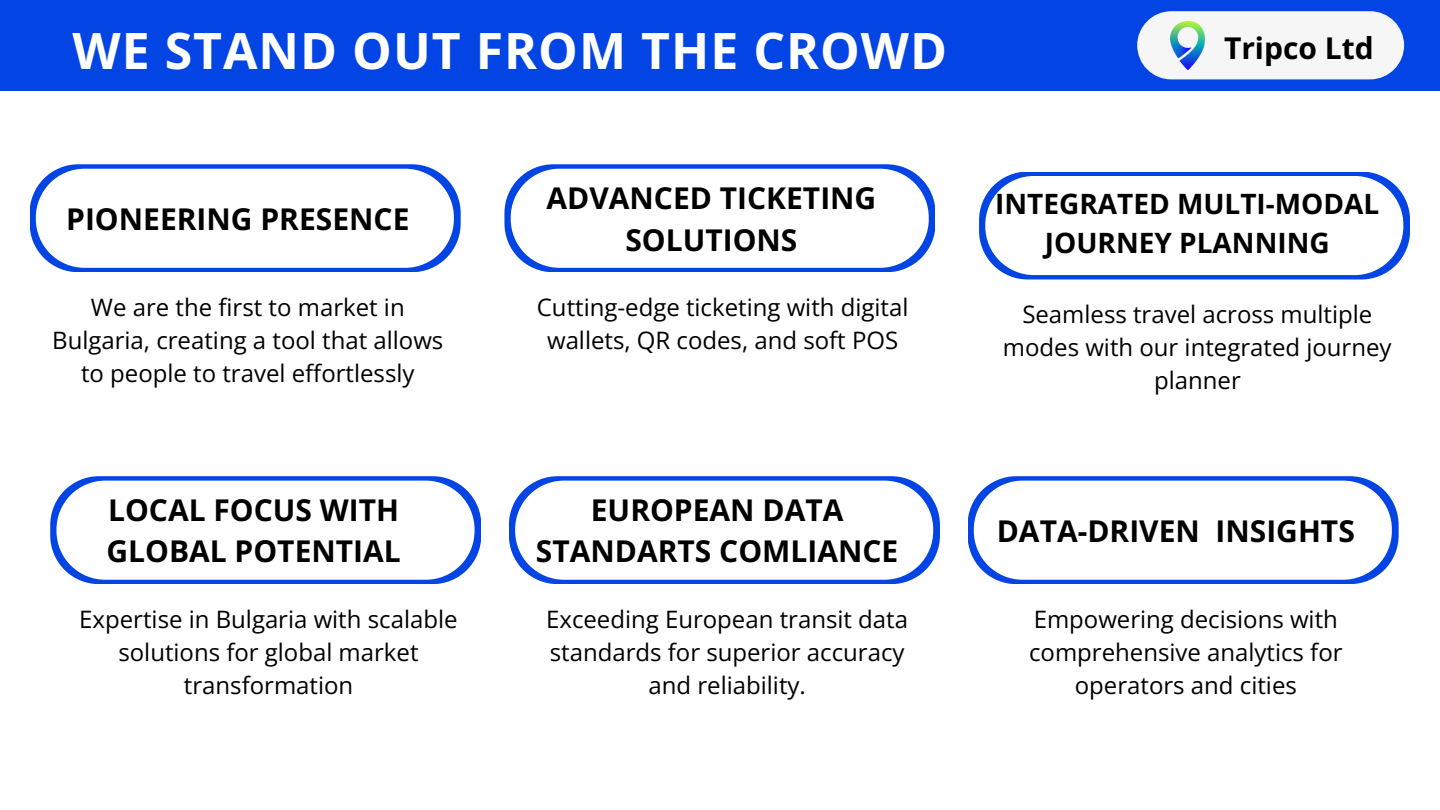
<style>
.page{position:relative;width:1440px;height:810px;background:#fff}
.page>*{position:absolute;margin:0;border:0;box-sizing:border-box;transform-origin:0 0}
.t1{font:700 50px "Open Sans";letter-spacing:.02em;color:#fff}
.t2{font:700 30px/41.2px "Open Sans";color:#000;text-align:center}
.t3{font:700 28px/39px "Open Sans";color:#000;text-align:center}
.t4{font:24px/33px "Open Sans";color:#000;text-align:center}
</style>
<div class="page">
<div style="left:0;top:0;width:1440px;height:91px;background:#0345e4"></div>
<svg style="left:30px;top:164px;width:431px;height:108px"></svg>
<div style="left:1137px;top:11px;width:267px;height:68px;background:#f6f6f6;border-radius:34px"></div>
<img style="left:1171px;top:22px;width:34px;height:47px">
<svg style="left:979px;top:172px;width:431px;height:108px"></svg>
<svg style="left:504px;top:164px;width:431px;height:108px"></svg>
<svg style="left:968px;top:476px;width:431px;height:108px"></svg>
<svg style="left:509px;top:476px;width:431px;height:108px"></svg>
<svg style="left:50px;top:476px;width:431px;height:108px"></svg>
<h1 class="t1" style="left:72px;top:16px;width:876px">WE STAND OUT FROM THE CROWD</h1>
<p class="t2" style="left:1224px;top:27px;width:151px">Tripco Ltd</p>
<p class="t2" style="left:66px;top:198px;width:345px">PIONEERING PRESENCE</p>
<p class="t4" style="left:52px;top:290px;width:393px">We are the first to market in<br>Bulgaria, creating a tool that allows to people to travel effortlessly</p>
<p class="t2" style="left:107px;top:489px;width:296px;text-align:left">LOCAL FOCUS WITH<br>GLOBAL POTENTIAL</p>
<p class="t4" style="left:79px;top:602px;width:380px">Expertise in Bulgaria with scalable solutions for global market transformation</p>
<p class="t2" style="left:547px;top:177px;width:331px">ADVANCED TICKETING<br>SOLUTIONS</p>
<p class="t4" style="left:537px;top:290px;width:373px">Cutting-edge ticketing with digital wallets, QR codes, and soft POS</p>
<p class="t2" style="left:536px;top:489px;width:364px">EUROPEAN DATA<br>STANDARTS COMLIANCE</p>
<p class="t4" style="left:546px;top:602px;width:364px">Exceeding European transit data standards for superior accuracy and reliability.</p>
<p class="t3" style="left:995px;top:184px;width:386px">INTEGRATED MULTI-MODAL<br>JOURNEY PLANNING</p>
<p class="t4" style="left:1003px;top:298px;width:390px">Seamless travel across multiple modes with our integrated journey planner</p>
<p class="t2" style="left:997px;top:510px;width:360px">DATA-DRIVEN INSIGHTS</p>
<p class="t4" style="left:1029px;top:602px;width:315px">Empowering decisions with comprehensive analytics for operators and cities</p>
</div>
